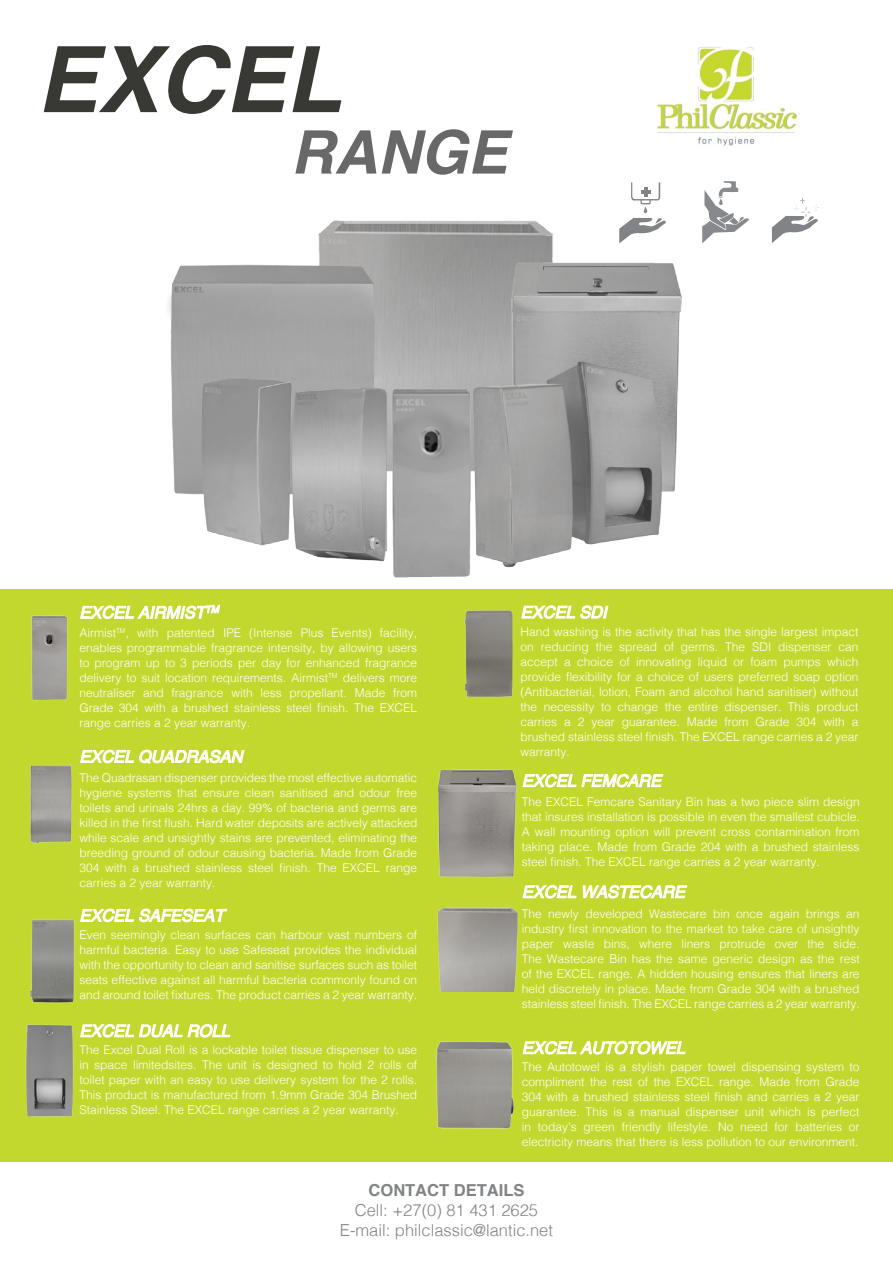
<style>
.page{position:relative;width:893px;height:1263px;background:#fff}
.page>*{position:absolute;margin:0;border:0;box-sizing:border-box;transform-origin:0 0}
.t1{font:italic 700 91.5px "Helvetica";color:#383835}
.t2{font:italic 700 60px "Helvetica";color:#686868}
.t3{font:italic 16.5px "Helvetica";color:#fff}
.t4{font:300 16.5px/19.8px "Helvetica";color:#818385;text-align:center}
.t5{font:700 16.5px "Helvetica";color:#818385}
.t6{font:300 12px/15px "Helvetica";color:#fff;text-align:justify}
</style>
<div class="page">
<img style="left:656px;top:47px;width:142px;height:99px">
<div style="left:0;top:589px;width:893px;height:572px;background:#c3d82e"></div>
<img style="left:31px;top:615px;width:37px;height:86px">
<img style="left:30px;top:764px;width:42px;height:80px">
<img style="left:29px;top:919px;width:46px;height:84px">
<img style="left:25px;top:1024px;width:49px;height:93px">
<img style="left:438px;top:769px;width:79px;height:109px">
<img style="left:437px;top:907px;width:81px;height:85px">
<img style="left:435px;top:1041px;width:79px;height:88px">
<img style="left:464px;top:610px;width:49px;height:87px">
<svg style="left:80px;top:603px;width:141px;height:17px"></svg>
<svg style="left:522px;top:773px;width:142px;height:15px"></svg>
<svg style="left:80px;top:749px;width:165px;height:15px"></svg>
<svg style="left:522px;top:885px;width:166px;height:14px"></svg>
<svg style="left:80px;top:908px;width:148px;height:15px"></svg>
<svg style="left:80px;top:1024px;width:151px;height:14px"></svg>
<svg style="left:522px;top:1040px;width:164px;height:15px"></svg>
<svg style="left:521px;top:605px;width:88px;height:14px"></svg>
<svg style="left:702px;top:181px;width:47px;height:62px"></svg>
<svg style="left:772px;top:198px;width:47px;height:45px"></svg>
<img style="left:168px;top:182px;width:514px;height:396px">
<h1 class="t1" style="left:36px;top:5px;width:307px">EXCEL</h1>
<h2 class="t2" style="left:291px;top:103px;width:218px">RANGE</h2>
<h3 class="t3" style="left:79px;top:599px;width:141px">EXCEL AIRMIST<sup>TM</sup></h3>
<h3 class="t3" style="left:521px;top:599px;width:88px">EXCEL SDI</h3>
<p class="t6" style="left:79px;top:625px;width:339px">Airmist<sup>TM</sup>, with patented IPE (Intense Plus Events) facility, enables programmable fragrance intensity, by allowing users to program up to 3 periods per day for enhanced fragrance delivery to suit location requirements. Airmist<sup>TM</sup> delivers more neutraliser and fragrance with less propellant. Made from Grade 304 with a brushed stainless steel finish. The EXCEL range carries a 2 year warranty.</p>
<h3 class="t3" style="left:79px;top:744px;width:165px">EXCEL QUADRASAN</h3>
<p class="t6" style="left:79px;top:770px;width:340px">The Quadrasan dispenser provides the most effective automatic hygiene systems that ensure clean sanitised and odour free toilets and urinals 24hrs a day. 99% of bacteria and germs are killed in the first flush. Hard water deposits are actively attacked while scale and unsightly stains are prevented, eliminating the breeding ground of odour causing bacteria. Made from Grade 304 with a brushed stainless steel finish. The EXCEL range carries a 2 year warranty.</p>
<h3 class="t3" style="left:79px;top:902px;width:146px">EXCEL SAFESEAT</h3>
<p class="t6" style="left:79px;top:926px;width:339px">Even seemingly clean surfaces can harbour vast numbers of harmful bacteria. Easy to use Safeseat provides the individual with the opportunity to clean and sanitise surfaces such as toilet seats effective against all harmful bacteria commonly found on and around toilet fixtures. The product carries a 2 year warranty.</p>
<h3 class="t3" style="left:79px;top:1018px;width:152px">EXCEL DUAL ROLL</h3>
<p class="t6" style="left:79px;top:1041px;width:339px">The Excel Dual Roll is a lockable toilet tissue dispenser to use in space limitedsites. The unit is designed to hold 2 rolls of toilet paper with an easy to use delivery system for the 2 rolls.<br>This product is manufactured from 1.9mm Grade 304 Brushed Stainless Steel. The EXCEL range carries a 2 year warranty.</p>
<p class="t6" style="left:521px;top:623px;width:339px">Hand washing is the activity that has the single largest impact on reducing the spread of germs. The SDI dispenser can accept a choice of innovating liquid or foam pumps which provide flexibility for a choice of users preferred soap option (Antibacterial, lotion, Foam and alcohol hand sanitiser) without the necessity to change the entire dispenser. This product carries a 2 year guarantee. Made from Grade 304 with a brushed stainless steel finish. The EXCEL range carries a 2 year warranty.</p>
<h3 class="t3" style="left:522px;top:768px;width:141px">EXCEL FEMCARE</h3>
<p class="t6" style="left:522px;top:793px;width:339px">The EXCEL Femcare Sanitary Bin has a two piece slim design that insures installation is possible in even the smallest cubicle.<br>A wall mounting option will prevent cross contamination from taking place. Made from Grade 204 with a brushed stainless steel finish. The EXCEL range carries a 2 year warranty.</p>
<h3 class="t3" style="left:522px;top:879px;width:165px">EXCEL WASTECARE</h3>
<p class="t6" style="left:522px;top:905px;width:339px">The newly developed Wastecare bin once again brings an industry first innovation to the market to take care of unsightly paper waste bins, where liners protrude over the side.<br>The Wastecare Bin has the same generic design as the rest of the EXCEL range. A hidden housing ensures that liners are held discretely in place. Made from Grade 304 with a brushed stainless steel finish. The EXCEL range carries a 2 year warranty.</p>
<h3 class="t3" style="left:522px;top:1035px;width:165px">EXCEL AUTOTOWEL</h3>
<p class="t6" style="left:522px;top:1058px;width:339px">The Autotowel is a stylish paper towel dispensing system to compliment the rest of the EXCEL range. Made from Grade 304 with a brushed stainless steel finish and carries a 2 year guarantee. This is a manual dispenser unit which is perfect in today’s green friendly lifestyle. No need for batteries or electricity means that there is less pollution to our environment.</p>
<h3 class="t5" style="left:369px;top:1177px;width:157px">CONTACT DETAILS</h3>
<h3 class="t4" style="left:340px;top:1199px;width:215px">Cell: +27(0) 81 431 2625<br>E-mail: philclassic@lantic.net</h3>
</div>
